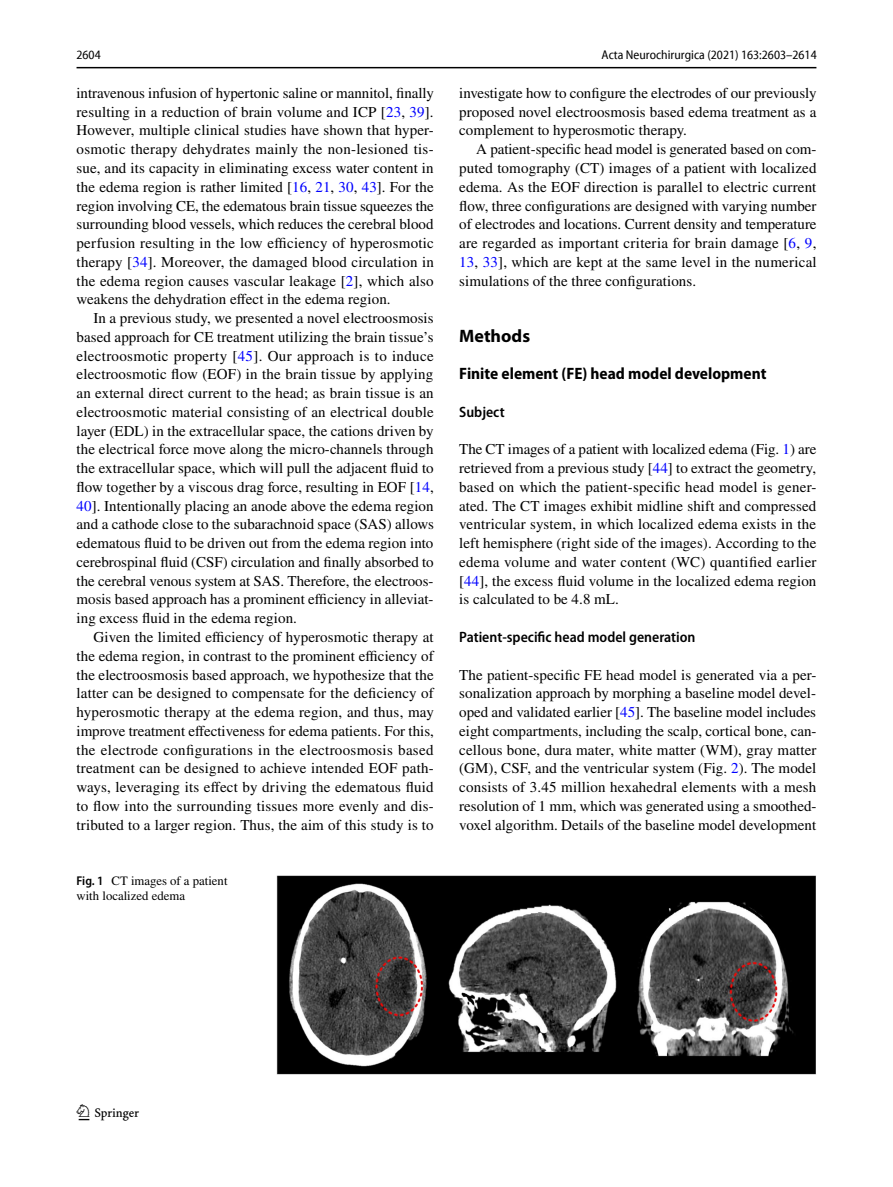
<style>
.page{position:relative;width:893px;height:1187px;background:#fff}
.page>*{position:absolute;margin:0;border:0;box-sizing:border-box;transform-origin:0 0}
.t1{font:22.5px "Springnew Regular 2";color:#000}
.t2{font:700 18px "Myriad Pro";color:#000}
.t3{font:700 semi-condensed 16.5px "Myriad Pro";color:#000}
.t4{font:15px/18.8px "STIX";letter-spacing:.005em;color:#000;text-align:justify}
.t5{font:600 semi-condensed 15px "Myriad Pro";color:#000}
.t6{font:semi-condensed 12.75px "Myriad Pro Unic";color:#000}
.t7{font:12.75px/15px "STIX";color:#000}
.s1{color:#00f}
.s2{font-family:"Myriad Pro";font-weight:600;font-stretch:semi-condensed}
</style>
<div class="page">
<hr style="left:77px;top:67px;width:739px;height:1px;background:#000">
<img style="left:276px;top:875px;width:540px;height:198px">
<p class="t6" style="left:77px;top:50px;width:26px">2604</p>
<p class="t6" style="left:601px;top:50px;width:217px">Acta Neurochirurgica (2021) 163:2603–2614</p>
<p class="t4" style="left:77px;top:84px;width:359px">intravenous infusion of hypertonic saline or mannitol, finally resulting in a reduction of brain volume and ICP [<span class="s1">23</span>, <span class="s1">39</span>].<br>However, multiple clinical studies have shown that hyper&shy;osmotic therapy dehydrates mainly the non-lesioned tis&shy;sue, and its capacity in eliminating excess water content in the edema region is rather limited [<span class="s1">16</span>, <span class="s1">21</span>, <span class="s1">30</span>, <span class="s1">43</span>]. For the region involving CE, the edematous brain tissue squeezes the surrounding blood vessels, which reduces the cerebral blood perfusion resulting in the low efficiency of hyperosmotic therapy [<span class="s1">34</span>]. Moreover, the damaged blood circulation in the edema region causes vascular leakage [<span class="s1">2</span>], which also weakens the dehydration effect in the edema region.</p>
<p class="t4" style="left:77px;top:309px;width:359px;text-indent:17px">In a previous study, we presented a novel electroosmosis based approach for CE treatment utilizing the brain tissue’s electroosmotic property [<span class="s1">45</span>]. Our approach is to induce electroosmotic flow (EOF) in the brain tissue by applying an external direct current to the head; as brain tissue is an electroosmotic material consisting of an electrical double layer (EDL) in the extracellular space, the cations driven by the electrical force move along the micro-channels through the extracellular space, which will pull the adjacent fluid to flow together by a viscous drag force, resulting in EOF [<span class="s1">14</span>, <span class="s1">40</span>]. Intentionally placing an anode above the edema region and a cathode close to the subarachnoid space (SAS) allows edematous fluid to be driven out from the edema region into cerebrospinal fluid (CSF) circulation and finally absorbed to the cerebral venous system at SAS. Therefore, the electroos&shy;mosis based approach has a prominent efficiency in alleviat&shy;ing excess fluid in the edema region.</p>
<p class="t4" style="left:77px;top:628px;width:359px;text-indent:17px">Given the limited efficiency of hyperosmotic therapy at the edema region, in contrast to the prominent efficiency of the electroosmosis based approach, we hypothesize that the latter can be designed to compensate for the deficiency of hyperosmotic therapy at the edema region, and thus, may improve treatment effectiveness for edema patients. For this, the electrode configurations in the electroosmosis based treatment can be designed to achieve intended EOF path&shy;ways, leveraging its effect by driving the edematous fluid to flow into the surrounding tissues more evenly and dis&shy;tributed to a larger region. Thus, the aim of this study is to</p>
<p class="t7" style="left:77px;top:874px;width:152px"><span class="s2">Fig. 1</span> CT images of a patient with localized edema</p>
<p class="t4" style="left:459px;top:84px;width:359px">investigate how to configure the electrodes of our previously proposed novel electroosmosis based edema treatment as a complement to hyperosmotic therapy.</p>
<p class="t4" style="left:459px;top:141px;width:359px;text-indent:17px">A patient-specific head model is generated based on com&shy;puted tomography (CT) images of a patient with localized edema. As the EOF direction is parallel to electric current flow, three configurations are designed with varying number of electrodes and locations. Current density and temperature are regarded as important criteria for brain damage [<span class="s1">6</span>, <span class="s1">9</span>, <span class="s1">13</span>, <span class="s1">33</span>], which are kept at the same level in the numerical simulations of the three configurations.</p>
<p class="t2" style="left:459px;top:324px;width:72px">Methods</p>
<p class="t3" style="left:459px;top:364px;width:309px">Finite element (FE) head model development</p>
<p class="t5" style="left:459px;top:403px;width:47px">Subject</p>
<p class="t4" style="left:459px;top:441px;width:359px">The CT images of a patient with localized edema (Fig. <span class="s1">1</span>) are retrieved from a previous study [<span class="s1">44</span>] to extract the geometry, based on which the patient-specific head model is gener&shy;ated. The CT images exhibit midline shift and compressed ventricular system, in which localized edema exists in the left hemisphere (right side of the images). According to the edema volume and water content (WC) quantified earlier [<span class="s1">44</span>], the excess fluid volume in the localized edema region is calculated to be 4.8 mL.</p>
<p class="t5" style="left:459px;top:628px;width:238px">Patient‑specific head model generation</p>
<p class="t4" style="left:459px;top:666px;width:359px">The patient-specific FE head model is generated via a per&shy;sonalization approach by morphing a baseline model devel&shy;oped and validated earlier [<span class="s1">45</span>]. The baseline model includes eight compartments, including the scalp, cortical bone, can&shy;cellous bone, dura mater, white matter (WM), gray matter (GM), CSF, and the ventricular system (Fig. <span class="s1">2</span>). The model consists of 3.45 million hexahedral elements with a mesh resolution of 1 mm, which was generated using a smoothed&shy;voxel algorithm. Details of the baseline model development</p>
<h1 class="t1" style="left:79px;top:1104px;width:62px">1 3</h1>
</div>
